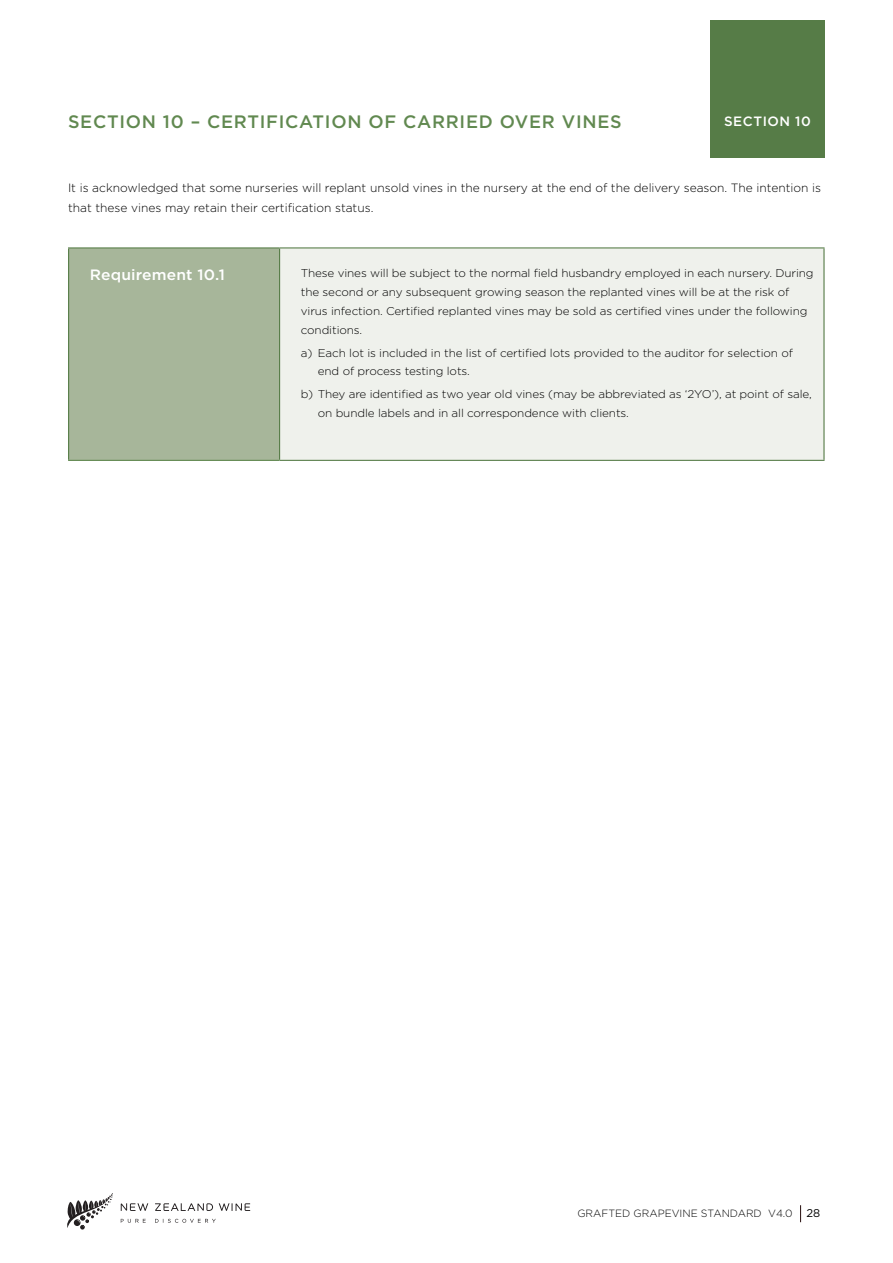
<style>
.page{position:relative;width:893px;height:1263px;background:#fff}
.page>*{position:absolute;margin:0;border:0;box-sizing:border-box;transform-origin:0 0}
.t1{font:500 18px "Gotham";letter-spacing:.04em;color:#618950}
.t2{font:500 15px "Gotham";letter-spacing:.01em;color:#fff;scale:1.04 1}
.t3{font:500 13.5px "Gotham";letter-spacing:.04em;color:#fff}
.t4{font:300 12px/19.5px "Gotham";color:#000}
.t5{font:300 11.25px/18.8px "Gotham";letter-spacing:-.01em;color:#000;scale:1.04 1}
.t6{font:300 10.5px "Gotham";color:#000}
.s1{font-weight:400;font-size:11.25px}
</style>
<div class="page">
<svg style="left:67px;top:1193px;width:46px;height:36px"></svg>
<svg style="left:219px;top:1203px;width:31px;height:8px"></svg>
<svg style="left:121px;top:1203px;width:27px;height:8px"></svg>
<svg style="left:155px;top:1203px;width:58px;height:8px"></svg>
<svg style="left:121px;top:1219px;width:25px;height:4px"></svg>
<svg style="left:155px;top:1219px;width:61px;height:4px"></svg>
<svg style="left:800px;top:1205px;width:1px;height:17px"></svg>
<div style="left:69px;top:248px;width:211px;height:212px;background:#a7b69a"></div>
<div style="left:280px;top:248px;width:544px;height:212px;background:#eff1ec"></div>
<hr style="left:68px;top:460px;width:212px;height:1px;background:#618950">
<hr style="left:68px;top:248px;width:1px;height:212px;background:#567c47">
<hr style="left:68px;top:247px;width:212px;height:1px;background:#567c47">
<hr style="left:279px;top:248px;width:1px;height:212px;background:#567c47">
<hr style="left:823px;top:248px;width:2px;height:212px;background:#567c47">
<hr style="left:280px;top:247px;width:545px;height:1px;background:#567c47">
<hr style="left:280px;top:460px;width:545px;height:1px;background:#567c47">
<div style="left:710px;top:20px;width:115px;height:137px;background:#567c47"></div>
<h1 class="t1" style="left:68px;top:109px;width:555px">SECTION 10 – CERTIFICATION OF CARRIED OVER VINES</h1>
<p class="t3" style="left:724px;top:112px;width:88px">SECTION 10</p>
<p class="t4" style="left:68px;top:178px;width:755px">It is acknowledged that some nurseries will replant unsold vines in the nursery at the end of the delivery season. The intention is that these vines may retain their certification status.</p>
<h2 class="t2" style="left:90px;top:265px;width:131px">Requirement 10.1</h2>
<p class="t5" style="left:301px;top:264px;width:495px">These vines will be subject to the normal field husbandry employed in each nursery. During the second or any subsequent growing season the replanted vines will be at the risk of virus infection. Certified replanted vines may be sold as certified vines under the following conditions.</p>
<p class="t5" style="left:318px;top:343px;width:458px;text-indent:-17px">a) Each lot is included in the list of certified lots provided to the auditor for selection of end of process testing lots.</p>
<p class="t5" style="left:318px;top:384px;width:476px;text-indent:-17px">b) They are identified as two year old vines (may be abbreviated as ‘2YO’), at point of sale, on bundle labels and in all correspondence with clients.</p>
<p class="t6" style="left:577px;top:1206px;width:245px">GRAFTED GRAPEVINE STANDARD V4.0 <span class="s1">28</span></p>
</div>
